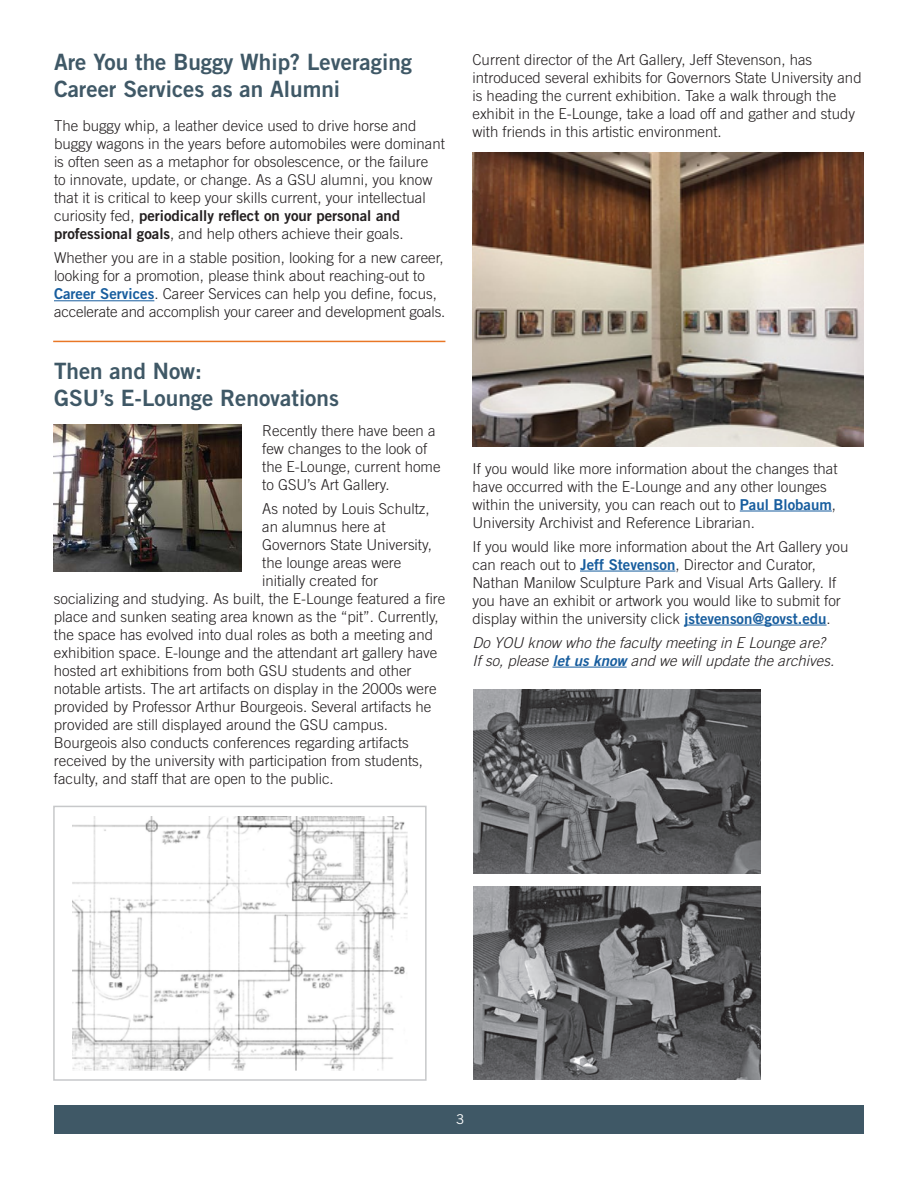
<style>
.page{position:relative;width:918px;height:1188px;background:#fff}
.page>*{position:absolute;margin:0;border:0;box-sizing:border-box;transform-origin:0 0}
.t1{font:22.5px/27px "Trade Gothic LT Std Bd 2";color:#3f5866}
.t2{font:300 15px/18px "Trade Gothic LT Std";color:#231f20}
.t3{font:italic 300 15px/18px "Trade Gothic LT Std";color:#231f20}
.t4{font:13.5px "Trade Gothic LT Std";color:#fff}
.s1{font-family:"Trade Gothic LT Std Bd 2";font-weight:400}
.s2{font-family:"Trade Gothic LT Std Bd 2";font-weight:400;color:#175d9e}
.s3{font-family:"Trade Gothic LT Std Bd 2 Obl";font-weight:400;font-style:normal;color:#175d9e}
</style>
<div class="page">
<div style="left:54px;top:1105px;width:810px;height:29px;background:#3f5866"></div>
<img style="left:73px;top:816px;width:334px;height:254px">
<div style="left:53px;top:806px;width:374px;height:275px;border:2px solid #c7c8ca"></div>
<hr style="left:740px;top:511px;width:92px;height:1px;background:#175d9e">
<hr style="left:580px;top:571px;width:95px;height:1px;background:#175d9e">
<hr style="left:684px;top:625px;width:143px;height:1px;background:#175d9e">
<hr style="left:553px;top:667px;width:74px;height:1px;background:#175d9e">
<hr style="left:54px;top:300px;width:100px;height:1px;background:#175d9e">
<img style="left:472px;top:153px;width:392px;height:294px">
<img style="left:473px;top:689px;width:287px;height:184px">
<img style="left:474px;top:886px;width:286px;height:194px">
<img style="left:54px;top:425px;width:188px;height:146px">
<hr style="left:53px;top:341px;width:392px;height:1px;background:#e97726">
<p class="t1" style="left:54px;top:48px;width:360px">Are You the Buggy Whip? Leveraging<br>Career Services as an Alumni</p>
<p class="t2" style="left:54px;top:117px;width:392px">The buggy whip, a leather device used to drive horse and buggy wagons in the years before automobiles were dominant is often seen as a metaphor for obsolescence, or the failure<br>to innovate, update, or change. As a GSU alumni, you know that it is critical to keep your skills current, your intellectual curiosity fed, <span class="s1">periodically reflect on your personal and professional goals</span>, and help others achieve their goals.</p>
<p class="t2" style="left:54px;top:249px;width:393px">Whether you are in a stable position, looking for a new career, looking for a promotion, please think about reaching-out to <span class="s2">Career Services</span>. Career Services can help you define, focus, accelerate and accomplish your career and development goals.</p>
<p class="t1" style="left:54px;top:357px;width:287px">Then and Now:<br>GSU’s E-Lounge Renovations</p>
<p class="t2" style="left:262px;top:422px;width:180px">Recently there have been a few changes to the look of the E-Lounge, current home to GSU’s Art Gallery.</p>
<p class="t2" style="left:262px;top:500px;width:169px">As noted by Louis Schultz,</p>
<p class="t2" style="left:262px;top:518px;width:125px">an alumnus here at</p>
<p class="t2" style="left:262px;top:536px;width:171px">Governors State University,</p>
<p class="t2" style="left:262px;top:554px;width:141px">the lounge areas were</p>
<p class="t2" style="left:262px;top:572px;width:117px">initially created for</p>
<p class="t2" style="left:54px;top:590px;width:393px">socializing and studying. As built, the E-Lounge featured a fire</p>
<p class="t2" style="left:54px;top:608px;width:386px">place and sunken seating area known as the “pit”. Currently,</p>
<p class="t2" style="left:54px;top:626px;width:381px">the space has evolved into dual roles as both a meeting and</p>
<p class="t2" style="left:54px;top:644px;width:385px">exhibition space. E-lounge and the attendant art gallery have</p>
<p class="t2" style="left:54px;top:662px;width:359px">hosted art exhibitions from both GSU students and other</p>
<p class="t2" style="left:54px;top:680px;width:384px">notable artists. The art artifacts on display in the 2000s were</p>
<p class="t2" style="left:54px;top:698px;width:379px">provided by Professor Arthur Bourgeois. Several artifacts he</p>
<p class="t2" style="left:54px;top:716px;width:336px">provided are still displayed around the GSU campus.</p>
<p class="t2" style="left:54px;top:734px;width:357px">Bourgeois also conducts conferences regarding artifacts</p>
<p class="t2" style="left:54px;top:752px;width:371px">received by the university with participation from students,</p>
<p class="t2" style="left:54px;top:770px;width:281px">faculty, and staff that are open to the public.</p>
<p class="t2" style="left:472px;top:50px;width:391px">Current director of the Art Gallery, Jeff Stevenson, has introduced several exhibits for Governors State University and is heading the current exhibition. Take a walk through the exhibit in the E-Lounge, take a load off and gather and study with friends in this artistic environment.</p>
<p class="t2" style="left:472px;top:459px;width:367px">If you would like more information about the changes that have occurred with the E-Lounge and any other lounges within the university, you can reach out to <span class="s2">Paul Blobaum</span>, University Archivist and Reference Librarian.</p>
<p class="t2" style="left:472px;top:537px;width:377px">If you would like more information about the Art Gallery you can reach out to <span class="s2">Jeff Stevenson</span>, Director and Curator, Nathan Manilow Sculpture Park and Visual Arts Gallery. If you have an exhibit or artwork you would like to submit for display within the university click <span class="s2">jstevenson@govst.edu</span>.</p>
<p class="t3" style="left:472px;top:634px;width:363px">Do YOU know who the faculty meeting in E Lounge are?<br>If so, please <span class="s3">let us know</span> and we will update the archives.</p>
<p class="t4" style="left:456px;top:1111px;width:10px">3</p>
</div>
